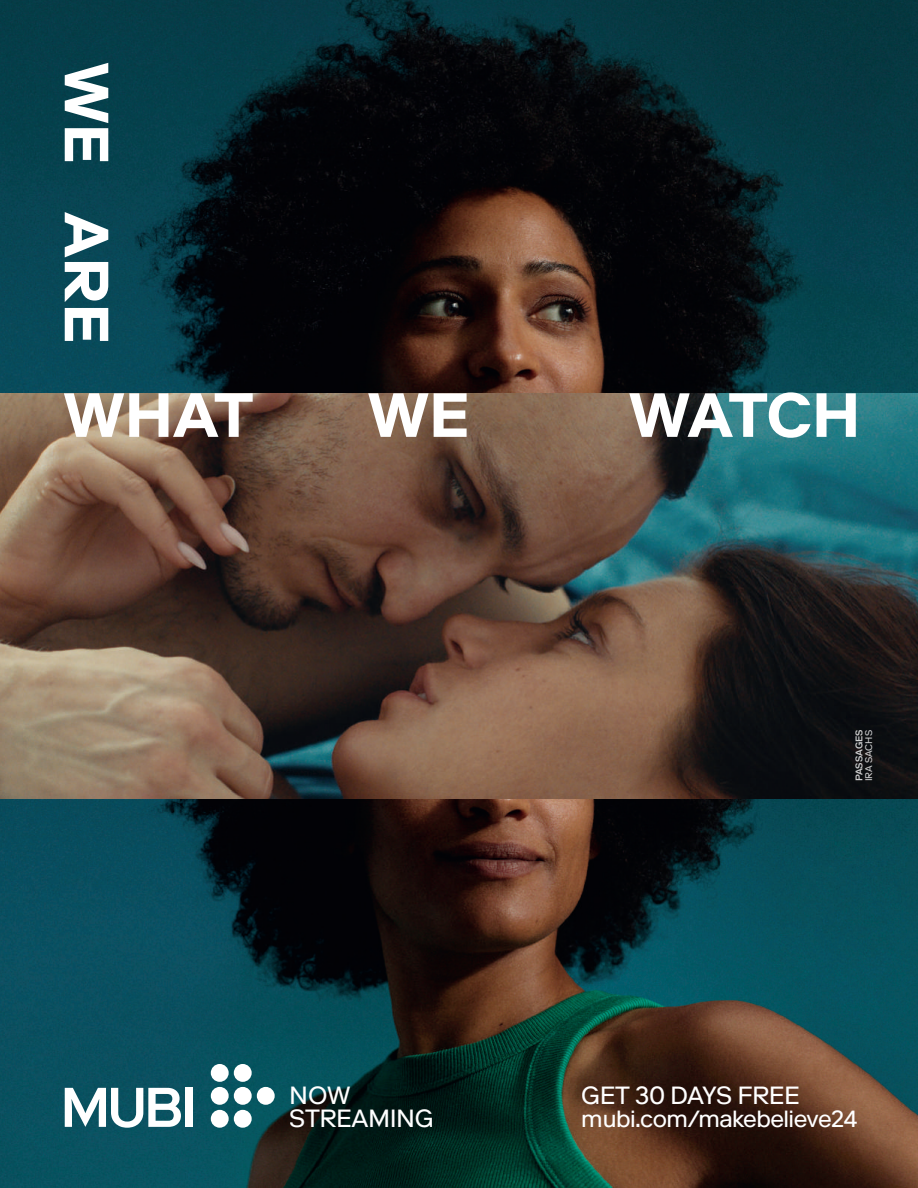
<style>
.page{position:relative;width:918px;height:1188px;background:#fff}
.page>*{position:absolute;margin:0;border:0;box-sizing:border-box;transform-origin:0 0}
.t1{font:700 62.25px "Riforma LL";color:#fff}
.t2{font:24.9px/22.4px "Riforma LL";letter-spacing:-.02em;color:#fff}
.t3{font:23.4px "Riforma LL";letter-spacing:-.025em;color:#fff}
.t4{font:500 9.75px/9.8px "Riforma LLVIP";color:#fff}
</style>
<div class="page">
<img style="left:0;top:798px;width:918px;height:390px">
<img style="left:0;top:0;width:918px;height:393px">
<img style="left:0;top:393px;width:918px;height:405px">
<div style="left:234px;top:1064px;width:18px;height:18px;background:#fff;border-radius:50%"></div>
<div style="left:234px;top:1087px;width:18px;height:18px;background:#fff;border-radius:50%"></div>
<div style="left:257px;top:1087px;width:18px;height:18px;background:#fff;border-radius:50%"></div>
<div style="left:234px;top:1110px;width:18px;height:18px;background:#fff;border-radius:50%"></div>
<div style="left:211px;top:1110px;width:18px;height:18px;background:#fff;border-radius:50%"></div>
<div style="left:211px;top:1064px;width:18px;height:18px;background:#fff;border-radius:50%"></div>
<div style="left:211px;top:1087px;width:18px;height:18px;background:#fff;border-radius:50%"></div>
<svg style="left:65px;top:1088px;width:116px;height:40px"></svg>
<div style="left:186px;top:1088px;width:7px;height:39px;background:#fff"></div>
<h1 class="t1" style="left:127px;top:63px;width:283px;rotate:90deg">WE ARE</h1>
<h1 class="t1" style="left:64px;top:375px;width:191px">WHAT</h1>
<h1 class="t1" style="left:368px;top:375px;width:103px">WE</h1>
<h1 class="t1" style="left:629px;top:375px;width:233px">WATCH</h1>
<p class="t2" style="left:290px;top:1084px;width:145px">NOW<br>STREAMING</p>
<p class="t4" style="left:854px;top:781px;width:53px;rotate:-90deg">PASSAGES<br>IRA SACHS</p>
<p class="t2" style="left:582px;top:1084px;width:220px">GET 30 DAYS FREE</p>
<p class="t3" style="left:582px;top:1104px;width:277px">mubi.com/makebelieve24</p>
</div>
